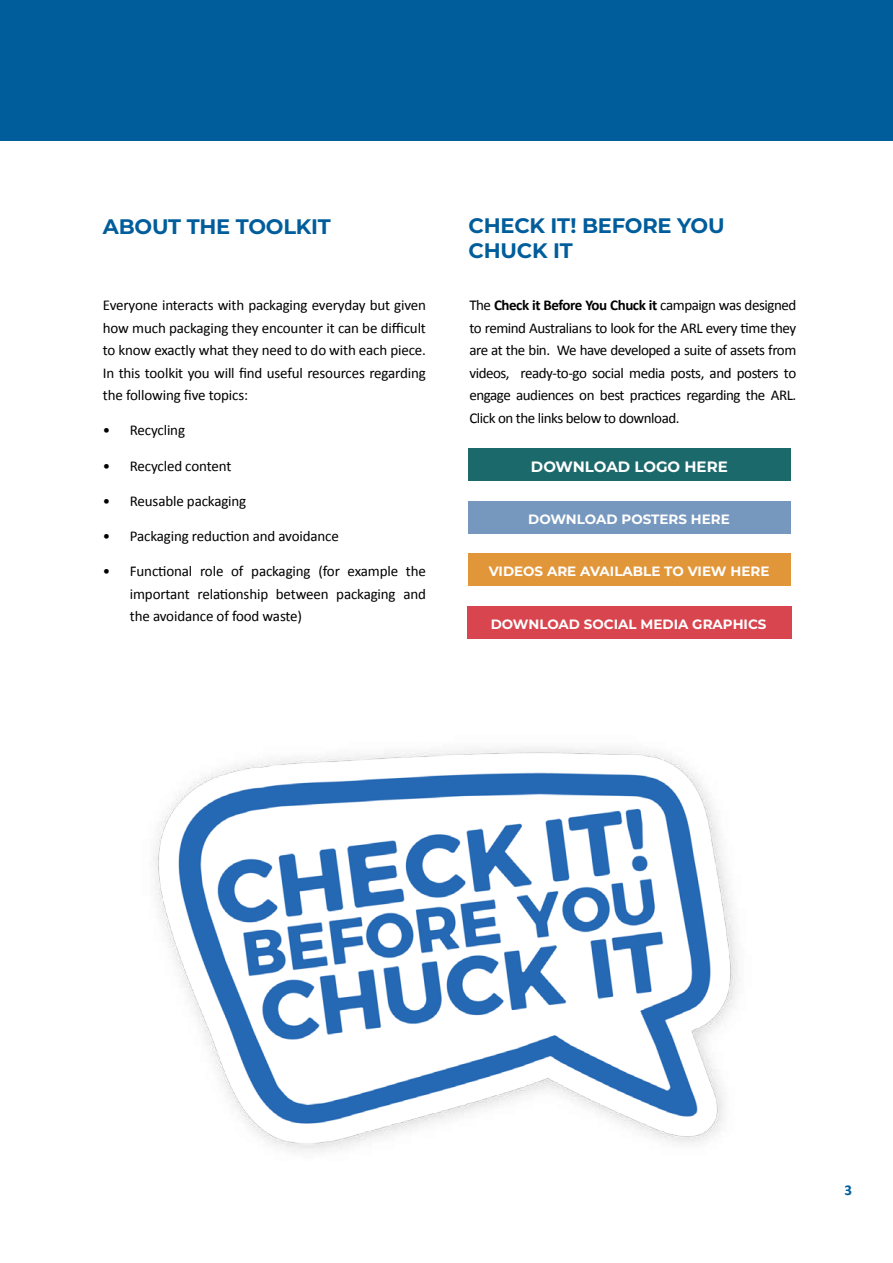
<style>
.page{position:relative;width:893px;height:1263px;background:#fff}
.page>*{position:absolute;margin:0;border:0;box-sizing:border-box;transform-origin:0 0}
.t1{font:700 21px/25.2px "Montserrat";letter-spacing:-.01em;color:#005d9b}
.t2{font:15px/22.5px "Calibri";letter-spacing:-.01em;color:#000;text-align:justify}
.t3{font:700 15px "Montserrat";color:#fff}
.t4{font:700 15px "Calibri";color:#005d9b}
.t5{font:700 13.5px "Montserrat";color:#fff}
.s1{font-weight:700}
</style>
<div class="page">
<div style="left:0;top:0;width:893px;height:140px;background:#005d9b"></div>
<img style="left:153px;top:747px;width:586px;height:404px">
<div style="left:468px;top:448px;width:323px;height:32px;background:#1c696c"></div>
<div style="left:468px;top:554px;width:322px;height:32px;background:#e2963a"></div>
<div style="left:468px;top:501px;width:322px;height:32px;background:#7697be"></div>
<div style="left:467px;top:606px;width:325px;height:32px;background:#d8454e"></div>
<h1 class="t1" style="left:103px;top:213px;width:230px">ABOUT THE TOOLKIT</h1>
<h1 class="t1" style="left:469px;top:212px;width:258px">CHECK IT! BEFORE YOU<br>CHUCK IT</h1>
<p class="t2" style="left:103px;top:293px;width:325px">Everyone interacts with packaging everyday but given how much packaging they encounter it can be difficult to know exactly what they need to do with each piece.<br>In this toolkit you will find useful resources regarding the following five topics:</p>
<p class="t2" style="left:103px;top:419px;width:84px">• Recycling</p>
<p class="t2" style="left:103px;top:454px;width:130px">• Recycled content</p>
<p class="t2" style="left:103px;top:489px;width:145px">• Reusable packaging</p>
<p class="t2" style="left:103px;top:524px;width:237px">• Packaging reduction and avoidance</p>
<p class="t2" style="left:130px;top:560px;width:298px;text-indent:-27px">• Functional role of packaging (for example the important relationship between packaging and the avoidance of food waste)</p>
<p class="t2" style="left:469px;top:293px;width:329px">The <span class="s1">Check it Before You Chuck it</span> campaign was designed to remind Australians to look for the ARL every time they are at the bin. We have developed a suite of assets from videos, ready-to-go social media posts, and posters to engage audiences on best practices regarding the ARL.<br>Click on the links below to download.</p>
<p class="t3" style="left:531px;top:456px;width:198px">DOWNLOAD LOGO HERE</p>
<p class="t5" style="left:528px;top:509px;width:203px">DOWNLOAD POSTERS HERE</p>
<p class="t5" style="left:489px;top:562px;width:282px">VIDEOS ARE AVAILABLE TO VIEW HERE</p>
<p class="t5" style="left:491px;top:614px;width:277px">DOWNLOAD SOCIAL MEDIA GRAPHICS</p>
<p class="t4" style="left:844px;top:1179px;width:9px">3</p>
</div>
